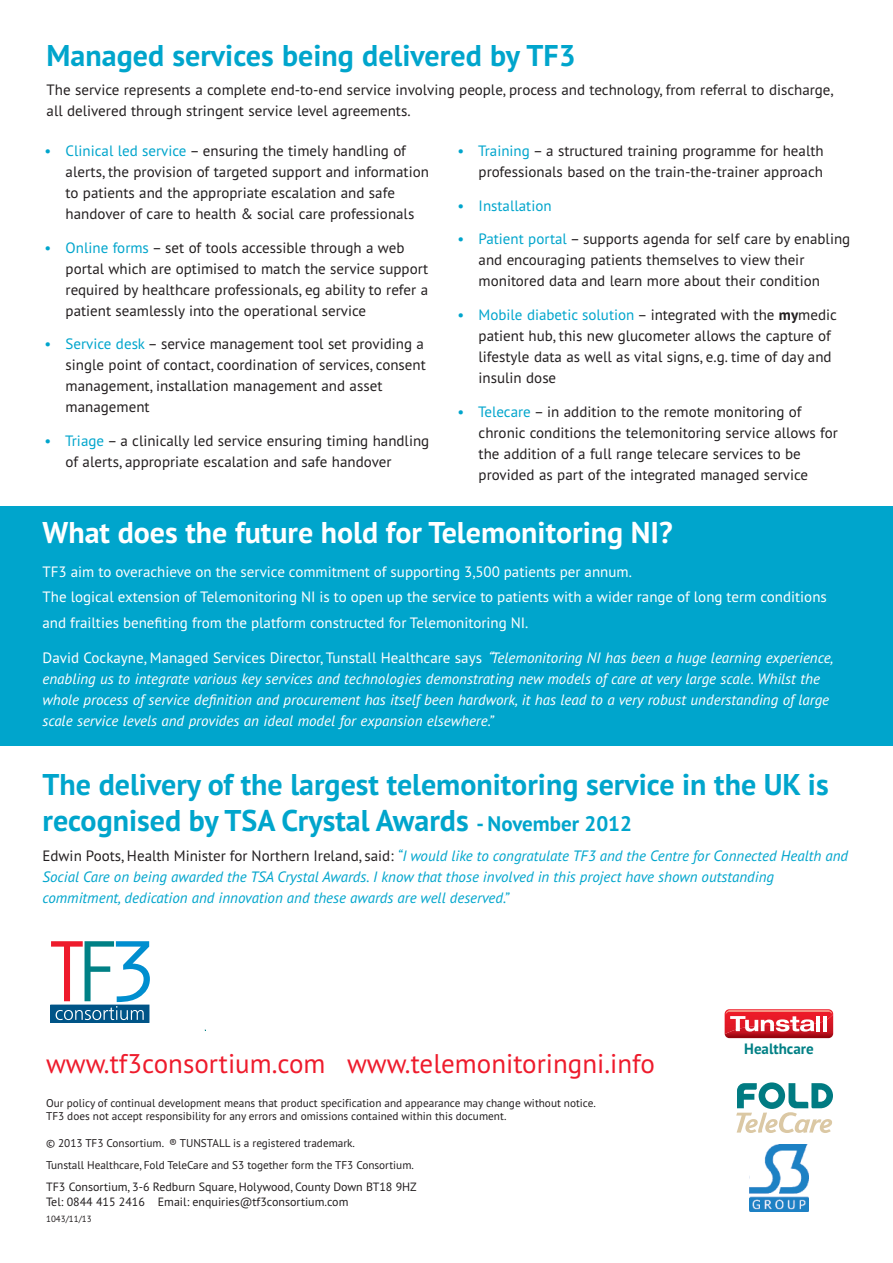
<style>
.page{position:relative;width:893px;height:1263px;background:#fff}
.page>*{position:absolute;margin:0;border:0;box-sizing:border-box;transform-origin:0 0}
.t1{font:700 30px/36px "PT Sans";color:#00a5cc}
.t2{font:700 30px "PT Sans";color:#fff}
.t3{font:27px "PT Sans";color:#ee1b2c}
.t4{font:15px/21px "PT Sans";color:#231f20}
.t5{font:italic 15px/21px "PT Sans";color:#fff}
.t6{font:italic 15px/21px "PT Sans";color:#00a5cc}
.t7{font:15px/25.5px "PT Sans";color:#fff}
.t8{font:15px "PT Sans";color:#00a5cc}
.t9{font:700 15px "PT Sans";color:#008085}
.t10{font:12px/14.4px "PT Sans";color:#231f20}
.t11{font:11.25px/13.5px "PT Sans";color:#231f20}
.t12{font:9px "PT Sans";color:#231f20}
.s1{color:#00a5cc}
.s2{font-weight:700}
.s3{font-style:normal}
.s4{font-size:21px}
.s5{font-style:normal;color:#231f20}
</style>
<div class="page">
<div style="left:0;top:506px;width:892px;height:239px;background:#00a5cc"></div>
<div style="left:51px;top:1005px;width:98px;height:17px;background:#005487"></div>
<div style="left:51px;top:1005px;width:98px;height:18px;border:1px solid #005487"></div>
<svg style="left:51px;top:941px;width:99px;height:79px"></svg>
<img style="left:749px;top:1144px;width:59px;height:67px">
<svg style="left:736px;top:1082px;width:97px;height:51px"></svg>
<svg style="left:725px;top:1009px;width:108px;height:29px;background:#dd5057"></svg>
<hr style="left:816px;top:1016px;width:4px;height:15px;background:#fff">
<hr style="left:823px;top:1016px;width:3px;height:15px;background:#fff">
<h1 class="t1" style="left:47px;top:37px;width:531px">Managed services being delivered by TF3</h1>
<p class="t4" style="left:47px;top:79px;width:788px">The service represents a complete end-to-end service involving people, process and technology, from referral to discharge, all delivered through stringent service level agreements.</p>
<p class="t4" style="left:66px;top:140px;width:365px;text-indent:-21px"><span class="s1">• Clinical led service</span> – ensuring the timely handling of alerts, the provision of targeted support and information to patients and the appropriate escalation and safe handover of care to health &amp; social care professionals</p>
<p class="t4" style="left:66px;top:236px;width:364px;text-indent:-21px"><span class="s1">• Online forms</span> – set of tools accessible through a web portal which are optimised to match the service support required by healthcare professionals, eg ability to refer a patient seamlessly into the operational service</p>
<p class="t4" style="left:66px;top:333px;width:362px;text-indent:-21px"><span class="s1">• Service desk</span> – service management tool set providing a single point of contact, coordination of services, consent management, installation management and asset management</p>
<p class="t4" style="left:66px;top:430px;width:365px;text-indent:-21px"><span class="s1">• Triage</span> – a clinically led service ensuring timing handling of alerts, appropriate escalation and safe handover</p>
<p class="t4" style="left:457px;top:140px;width:368px;text-align:right"><span class="s1">• Training</span> – a structured training programme for health professionals based on the train-the-trainer approach</p>
<p class="t8" style="left:457px;top:196px;width:96px">• Installation</p>
<p class="t4" style="left:479px;top:228px;width:373px;text-indent:-21px"><span class="s1">• Patient portal</span> – supports agenda for self care by enabling and encouraging patients themselves to view their monitored data and learn more about their condition</p>
<p class="t4" style="left:479px;top:304px;width:360px;text-indent:-21px"><span class="s1">• Mobile diabetic solution</span> – integrated with the <span class="s2">my</span>medic patient hub, this new glucometer allows the capture of lifestyle data as well as vital signs, e.g. time of day and insulin dose</p>
<p class="t4" style="left:479px;top:401px;width:361px;text-indent:-21px"><span class="s1">• Telecare</span> – in addition to the remote monitoring of chronic conditions the telemonitoring service allows for the addition of a full range telecare services to be provided as part of the integrated managed service</p>
<h1 class="t2" style="left:43px;top:512px;width:632px">What does the future hold for Telemonitoring NI?</h1>
<p class="t7" style="left:43px;top:558px;width:786px">TF3 aim to overachieve on the service commitment of supporting 3,500 patients per annum.<br>The logical extension of Telemonitoring NI is to open up the service to patients with a wider range of long term conditions and frailties benefiting from the platform constructed for Telemonitoring NI.</p>
<p class="t5" style="left:43px;top:647px;width:792px"><span class="s3">David Cockayne, Managed Services Director, Tunstall Healthcare says</span> “Telemonitoring NI has been a huge learning experience, enabling us to integrate various key services and technologies demonstrating new models of care at very large scale. Whilst the whole process of service definition and procurement has itself been hardwork, it has lead to a very robust understanding of large scale service levels and provides an ideal model for expansion elsewhere.”</p>
<h1 class="t1" style="left:43px;top:766px;width:788px">The delivery of the largest telemonitoring service in the UK is recognised by TSA Crystal Awards <span class="s4">- November 2012</span></h1>
<p class="t6" style="left:43px;top:845px;width:807px"><span class="s5">Edwin Poots, Health Minister for Northern Ireland, said:</span> “I would like to congratulate TF3 and the Centre for Connected Health and<br>Social Care on being awarded the TSA Crystal Awards. I know that those involved in this project have shown outstanding commitment, dedication and innovation and these awards are well deserved.”</p>
<h2 class="t3" style="left:46px;top:1046px;width:610px">www.tf3consortium.com www.telemonitoringni.info</h2>
<p class="t11" style="left:46px;top:1096px;width:551px">Our policy of continual development means that product specification and appearance may change without notice.<br>TF3 does not accept responsibility for any errors and omissions contained within this document.</p>
<p class="t11" style="left:46px;top:1131px;width:369px;line-height:22.2px">© 2013 TF3 Consortium. ® TUNSTALL is a registered trademark.<br>Tunstall Healthcare, Fold TeleCare and S3 together form the TF3 Consortium.</p>
<p class="t10" style="left:46px;top:1180px;width:372px">TF3 Consortium, 3-6 Redburn Square, Holywood, County Down BT18 9HZ<br>Tel: 0844 415 2416 Email: enquiries@tf3consortium.com</p>
<p class="t12" style="left:46px;top:1213px;width:47px">1043/11/13</p>
<p class="t9" style="left:744px;top:1039px;width:71px">Healthcare</p>
</div>
